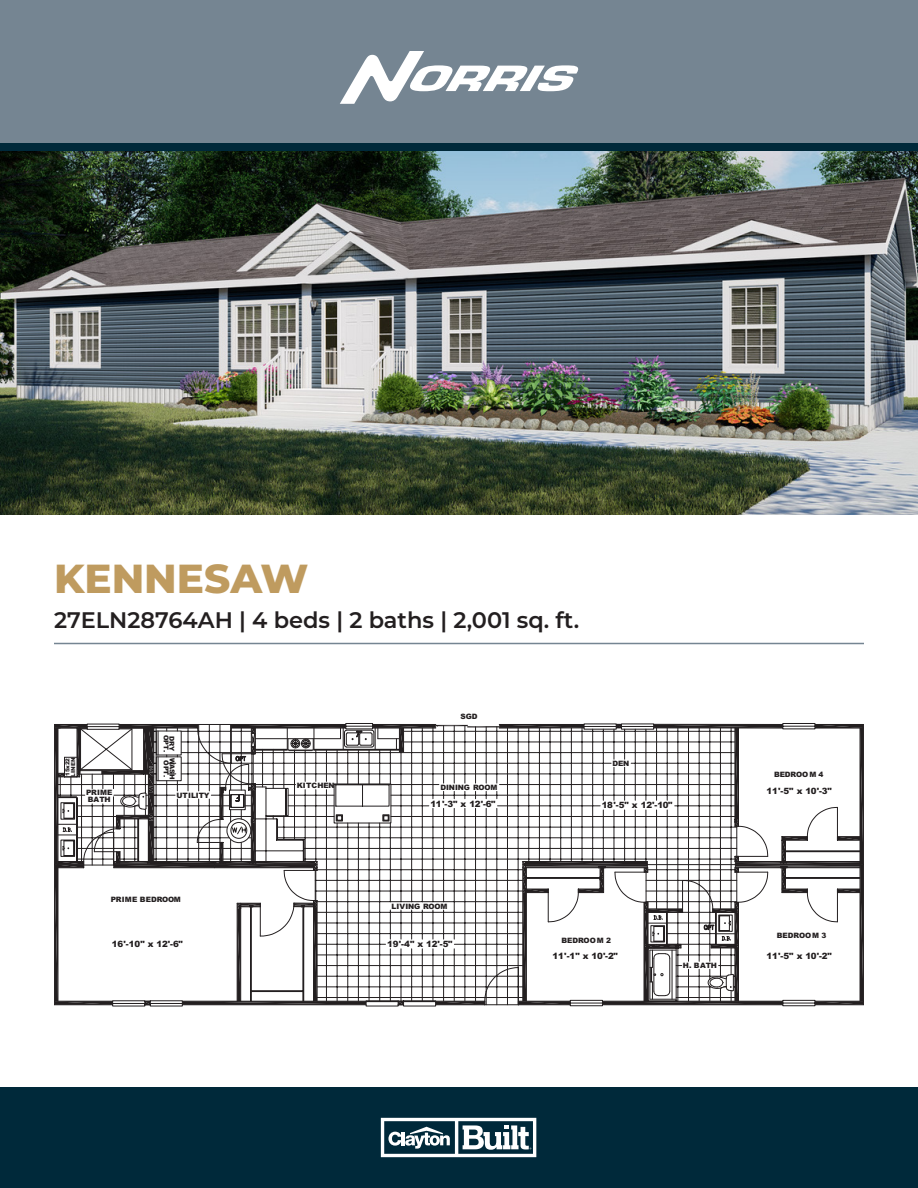
<style>
.page{position:relative;width:918px;height:1188px;background:#fff}
.page>*{position:absolute;margin:0;border:0;box-sizing:border-box;transform-origin:0 0}
.text{font:800 40.5px "Montserrat";color:#bf9b5f}
.text-2{font:600 22.5px "Montserrat";color:#231f20}
.t1{font:900 8.7px "Arial";letter-spacing:-.02em;color:#231f20}
.t2{font:900 7.35px "Arial";letter-spacing:-.015em;color:#231f20}
.t3{font:900 7.35px "Arial";letter-spacing:.005em;color:#231f20}
.t4{font:900 6.6px "Arial";letter-spacing:-.015em;color:#231f20}
.t5{font:900 5.55px/5.4px "Arial";letter-spacing:-.015em;color:#231f20}
</style>
<div class="page">
<div style="left:0;top:0;width:918px;height:143px;background:#758592"></div>
<div style="left:0;top:1088px;width:918px;height:100px;background:#00293a"></div>
<svg style="left:340px;top:51px;width:239px;height:53px"></svg>
<svg style="left:381px;top:1118px;width:155px;height:39px"></svg>
<svg style="left:54px;top:724px;width:810px;height:281px"></svg>
<hr style="left:485px;top:1004px;width:33px;height:1px;background:#231f20">
<hr style="left:54px;top:643px;width:810px;height:1px;background:#758592">
<div style="left:0;top:143px;width:918px;height:8px;background:#00293a"></div>
<img style="left:0;top:151px;width:918px;height:363px">
<p class="text" style="left:54px;top:549px;width:256px">KENNESAW</p>
<p class="text-2" style="left:54px;top:604px;width:527px">27ELN28764AH | 4 beds | 2 baths | 2,001 sq. ft.</p>
<p class="t5" style="left:65px;top:777px;width:21px;rotate:-90deg">15x22<br>LINEN</p>
<p class="t4" style="left:171px;top:735px;width:19px;rotate:90deg">OPT.</p>
<p class="t4" style="left:177px;top:736px;width:17px;rotate:90deg">DRY</p>
<p class="t4" style="left:171px;top:760px;width:19px;rotate:90deg">OPT.</p>
<p class="t4" style="left:177px;top:758px;width:24px;rotate:90deg">WASH</p>
<p class="t2" style="left:86px;top:787px;width:28px">PRIME</p>
<p class="t3" style="left:176px;top:790px;width:35px">UTILITY</p>
<p class="t2" style="left:88px;top:794px;width:24px">BATH</p>
<p class="t2" style="left:460px;top:711px;width:19px">SGD</p>
<p class="t2" style="left:297px;top:780px;width:39px">KITCHEN</p>
<p class="t2" style="left:440px;top:782px;width:59px">DINING ROOM</p>
<p class="t2" style="left:612px;top:758px;width:18px">DEN</p>
<p class="t1" style="left:430px;top:797px;width:67px">11'-3" x 12'-6"</p>
<p class="t1" style="left:602px;top:799px;width:72px">18'-5" x 12'-10"</p>
<p class="t2" style="left:774px;top:769px;width:51px">BEDROO M 4</p>
<p class="t1" style="left:766px;top:785px;width:67px">11'-5" x 10'-3"</p>
<p class="t2" style="left:111px;top:894px;width:72px">PRIME BEDROOM</p>
<p class="t2" style="left:392px;top:901px;width:57px">LIVING ROOM</p>
<p class="t1" style="left:112px;top:937px;width:73px">16'-10" x 12'-6"</p>
<p class="t1" style="left:387px;top:938px;width:67px">19'-4" x 12'-5"</p>
<p class="t2" style="left:562px;top:935px;width:51px">BEDROO M 2</p>
<p class="t2" style="left:777px;top:930px;width:51px">BEDROO M 3</p>
<p class="t1" style="left:553px;top:949px;width:67px">11'-1" x 10'-2"</p>
<p class="t1" style="left:766px;top:949px;width:67px">11'-5" x 10'-2"</p>
<p class="t2" style="left:683px;top:960px;width:35px">H. BATH</p>
</div>
